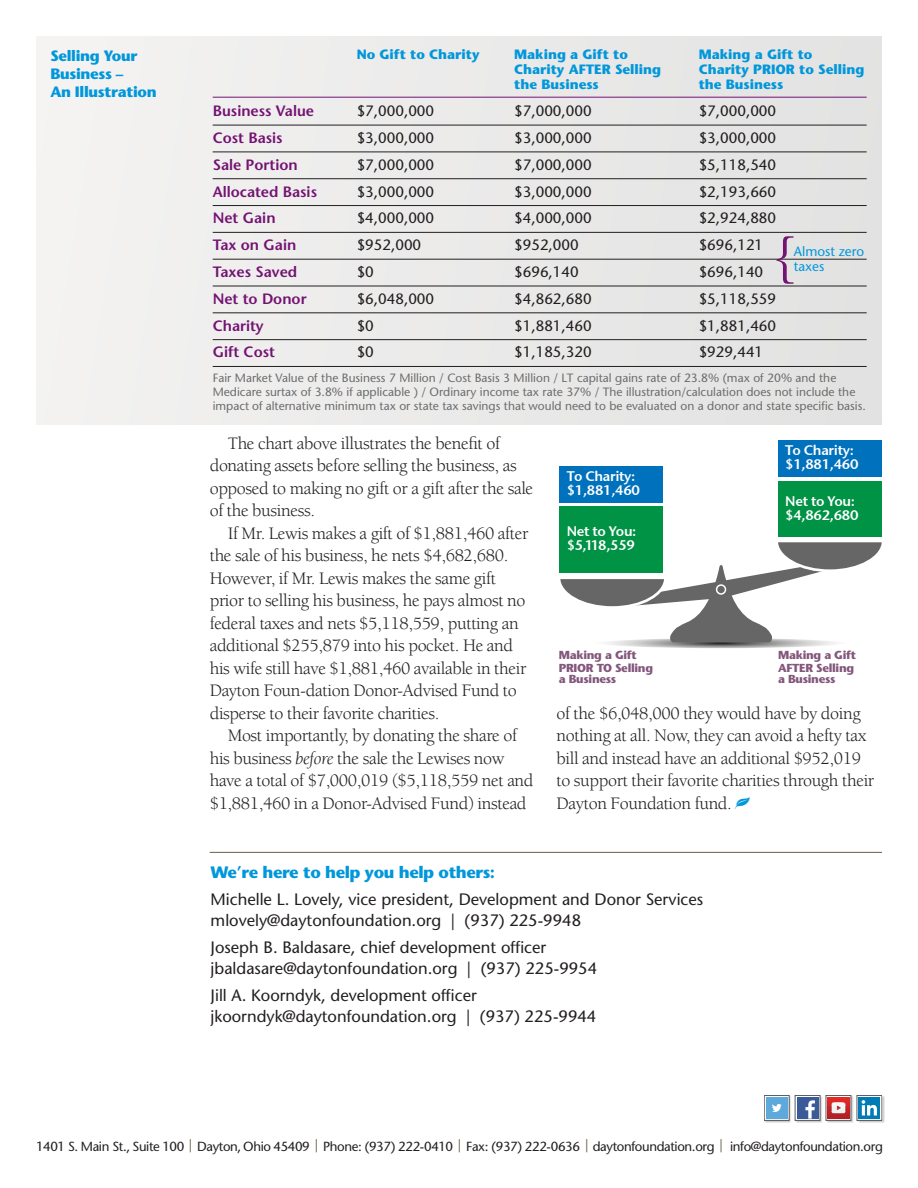
<style>
.page{position:relative;width:918px;height:1188px;background:#fff}
.page>*{position:absolute;margin:0;border:0;box-sizing:border-box;transform-origin:0 0}
.t1{font:18px/22.5px "Berkeley";letter-spacing:-.02em;color:#231f20}
.t2{font:16.5px/21px "Stone Sans";color:#231f20}
.t3{font:700 16.5px "Stone Sans";letter-spacing:-.025em;color:#0097db}
.t4{font:15px "Stone Sans";color:#231f20}
.t5{font:600 15px "Stone Sans";color:#731372}
.t6{font:700 15px/18px "Stone Sans";letter-spacing:-.02em;color:#0097db}
.t7{font:13.95px/14px "Stone Sans Sem ITCTT Semi";letter-spacing:-.025em;color:#fff}
.t8{font:700 13.5px "Stone Sans";color:#0097db}
.t9{font:13.5px/15px "Stone Sans";color:#0097db}
.t10{font:13.2px "Stone Sans";letter-spacing:-.03em;color:#231f20}
.t11{font:12px/13.8px "Stone Sans";color:#6c6d70}
.t12{font:700 11.55px/12px "Stone Sans";letter-spacing:-.025em;color:#84577c}
.s1{font-style:italic}
.s2{font-family:"USF Leaves";font-size:15px;color:#0097db}
.s3{color:#675c46}
</style>
<div class="page">
<div style="left:36px;top:36px;width:846px;height:388px;background:#ebeaea"></div>
<hr style="left:210px;top:852px;width:672px;height:1px;background:#685d49">
<hr style="left:213px;top:97px;width:654px;height:1px;background:#731372">
<hr style="left:213px;top:125px;width:654px;height:1px;background:#231f20">
<hr style="left:213px;top:152px;width:654px;height:1px;background:#231f20">
<hr style="left:213px;top:178px;width:654px;height:1px;background:#231f20">
<hr style="left:213px;top:205px;width:654px;height:1px;background:#231f20">
<hr style="left:213px;top:232px;width:654px;height:1px;background:#231f20">
<hr style="left:213px;top:259px;width:654px;height:1px;background:#231f20">
<hr style="left:213px;top:286px;width:654px;height:1px;background:#231f20">
<hr style="left:213px;top:312px;width:654px;height:1px;background:#231f20">
<hr style="left:213px;top:339px;width:654px;height:1px;background:#231f20">
<hr style="left:213px;top:366px;width:654px;height:1px;background:#231f20">
<svg style="left:777px;top:236px;width:16px;height:48px"></svg>
<svg style="left:560px;top:542px;width:322px;height:106px"></svg>
<div style="left:559px;top:507px;width:104px;height:66px;background:#009245"></div>
<div style="left:559px;top:466px;width:104px;height:36px;background:#0071bc"></div>
<div style="left:778px;top:481px;width:104px;height:56px;background:#009245"></div>
<div style="left:778px;top:440px;width:104px;height:36px;background:#0071bc"></div>
<div style="left:764px;top:1096px;width:121px;height:27px;background:#231f20;opacity:.25"></div>
<div style="left:826px;top:1095px;width:25px;height:25px;border:1px solid #57585a"></div>
<img style="left:828px;top:1097px;width:21px;height:22px">
<img style="left:831px;top:1102px;width:15px;height:11px">
<div style="left:764px;top:1095px;width:25px;height:25px;border:1px solid #57585a"></div>
<div style="left:766px;top:1097px;width:21px;height:22px;background:#5da9dc"></div>
<svg style="left:772px;top:1104px;width:10px;height:8px"></svg>
<div style="left:795px;top:1095px;width:25px;height:25px;border:1px solid #57585a"></div>
<div style="left:797px;top:1097px;width:21px;height:22px;background:#3b5a9a"></div>
<svg style="left:805px;top:1100px;width:10px;height:19px"></svg>
<div style="left:857px;top:1095px;width:25px;height:25px;border:1px solid #57585a"></div>
<svg style="left:859px;top:1097px;width:21px;height:22px"></svg>
<svg style="left:862px;top:1100px;width:15px;height:15px"></svg>
<p class="t6" style="left:50px;top:47px;width:108px">Selling Your<br>Business –<br>An Illustration</p>
<p class="t8" style="left:357px;top:46px;width:124px">No Gift to Charity</p>
<p class="t8" style="left:514px;top:46px;width:115px">Making a Gift to</p>
<p class="t8" style="left:699px;top:46px;width:115px">Making a Gift to</p>
<p class="t8" style="left:514px;top:61px;width:149px">Charity AFTER Selling</p>
<p class="t8" style="left:699px;top:61px;width:167px">Charity PRIOR to Selling</p>
<p class="t8" style="left:514px;top:76px;width:86px">the Business</p>
<p class="t8" style="left:699px;top:76px;width:86px">the Business</p>
<p class="t5" style="left:213px;top:102px;width:103px">Business Value</p>
<p class="t4" style="left:357px;top:102px;width:79px">$7,000,000</p>
<p class="t4" style="left:514px;top:102px;width:79px">$7,000,000</p>
<p class="t4" style="left:699px;top:102px;width:79px">$7,000,000</p>
<p class="t5" style="left:213px;top:129px;width:71px">Cost Basis</p>
<p class="t4" style="left:357px;top:129px;width:79px">$3,000,000</p>
<p class="t4" style="left:514px;top:129px;width:79px">$3,000,000</p>
<p class="t4" style="left:699px;top:129px;width:79px">$3,000,000</p>
<p class="t5" style="left:213px;top:155px;width:87px">Sale Portion</p>
<p class="t4" style="left:357px;top:156px;width:79px">$7,000,000</p>
<p class="t4" style="left:514px;top:156px;width:79px">$7,000,000</p>
<p class="t4" style="left:699px;top:156px;width:79px">$5,118,540</p>
<p class="t5" style="left:213px;top:182px;width:106px">Allocated Basis</p>
<p class="t4" style="left:357px;top:182px;width:79px">$3,000,000</p>
<p class="t4" style="left:514px;top:182px;width:79px">$3,000,000</p>
<p class="t4" style="left:699px;top:182px;width:79px">$2,193,660</p>
<p class="t5" style="left:213px;top:209px;width:64px">Net Gain</p>
<p class="t4" style="left:357px;top:209px;width:79px">$4,000,000</p>
<p class="t4" style="left:514px;top:209px;width:79px">$4,000,000</p>
<p class="t4" style="left:699px;top:209px;width:79px">$2,924,880</p>
<p class="t5" style="left:213px;top:236px;width:85px">Tax on Gain</p>
<p class="t4" style="left:357px;top:236px;width:66px">$952,000</p>
<p class="t4" style="left:514px;top:236px;width:66px">$952,000</p>
<p class="t4" style="left:699px;top:236px;width:66px">$696,121</p>
<p class="t5" style="left:213px;top:263px;width:86px">Taxes Saved</p>
<p class="t4" style="left:357px;top:263px;width:19px">$0</p>
<p class="t4" style="left:514px;top:263px;width:66px">$696,140</p>
<p class="t4" style="left:699px;top:263px;width:66px">$696,140</p>
<p class="t5" style="left:213px;top:290px;width:96px">Net to Donor</p>
<p class="t4" style="left:357px;top:290px;width:79px">$6,048,000</p>
<p class="t4" style="left:514px;top:290px;width:79px">$4,862,680</p>
<p class="t4" style="left:699px;top:290px;width:79px">$5,118,559</p>
<p class="t5" style="left:213px;top:316px;width:53px">Charity</p>
<p class="t4" style="left:357px;top:316px;width:19px">$0</p>
<p class="t4" style="left:514px;top:316px;width:79px">$1,881,460</p>
<p class="t4" style="left:699px;top:316px;width:79px">$1,881,460</p>
<p class="t5" style="left:213px;top:343px;width:64px">Gift Cost</p>
<p class="t4" style="left:357px;top:343px;width:19px">$0</p>
<p class="t4" style="left:514px;top:343px;width:79px">$1,185,320</p>
<p class="t4" style="left:699px;top:343px;width:66px">$929,441</p>
<p class="t11" style="left:213px;top:371px;width:655px">Fair Market Value of the Business 7 Million / Cost Basis 3 Million / LT capital gains rate of 23.8% (max of 20% and the<br>Medicare surtax of 3.8% if applicable ) / Ordinary income tax rate 37% / The illustration/calculation does not include the impact of alternative minimum tax or state tax savings that would need to be evaluated on a donor and state specific basis.</p>
<p class="t9" style="left:794px;top:244px;width:72px">Almost zero taxes</p>
<p class="t1" style="left:210px;top:432px;width:325px;text-indent:18px">The chart above illustrates the benefit of donating assets before selling the business, as opposed to making no gift or a gift after the sale of the business.</p>
<p class="t1" style="left:210px;top:522px;width:320px;text-indent:18px">If Mr. Lewis makes a gift of $1,881,460 after the sale of his business, he nets $4,682,680.<br>However, if Mr. Lewis makes the same gift prior to selling his business, he pays almost no federal taxes and nets $5,118,559, putting an additional $255,879 into his pocket. He and his wife still have $1,881,460 available in their Dayton Foun-dation Donor-Advised Fund to disperse to their favorite charities.</p>
<p class="t1" style="left:210px;top:725px;width:325px;text-indent:18px">Most importantly, by donating the share of his business <span class="s1">before</span> the sale the Lewises now have a total of $7,000,019 ($5,118,559 net and $1,881,460 in a Donor-Advised Fund) instead</p>
<p class="t7" style="left:567px;top:468px;width:75px">To Charity: $1,881,460</p>
<p class="t7" style="left:567px;top:523px;width:71px">Net to You: $5,118,559</p>
<p class="t12" style="left:559px;top:649px;width:96px">Making a Gift<br>PRIOR TO Selling a Business</p>
<p class="t7" style="left:785px;top:442px;width:75px">To Charity: $1,881,460</p>
<p class="t7" style="left:785px;top:493px;width:75px">Net to You: $4,862,680</p>
<p class="t12" style="left:778px;top:649px;width:80px">Making a Gift<br>AFTER Selling a Business</p>
<p class="t1" style="left:557px;top:702px;width:319px">of the $6,048,000 they would have by doing nothing at all. Now, they can avoid a hefty tax bill and instead have an additional $952,019 to support their favorite charities through their Dayton Foundation fund. <span class="s2">k</span></p>
<p class="t3" style="left:211px;top:863px;width:286px">We’re here to help you help others:</p>
<p class="t2" style="left:211px;top:889px;width:494px">Michelle L. Lovely, vice president, Development and Donor Services mlovely@daytonfoundation.org | (937) 225-9948</p>
<p class="t2" style="left:211px;top:937px;width:388px">Joseph B. Baldasare, chief development officer jbaldasare@daytonfoundation.org | (937) 225-9954</p>
<p class="t2" style="left:211px;top:985px;width:387px">Jill A. Koorndyk, development officer jkoorndyk@daytonfoundation.org | (937) 225-9944</p>
<p class="t10" style="left:36px;top:1138px;width:848px">1401 S. Main St., Suite 100 <span class="s3">|</span> Dayton, Ohio 45409 <span class="s3">|</span> Phone: (937) 222-0410 <span class="s3">|</span> Fax: (937) 222-0636 <span class="s3">|</span> daytonfoundation.org <span class="s3">|</span> info@daytonfoundation.org</p>
</div>
